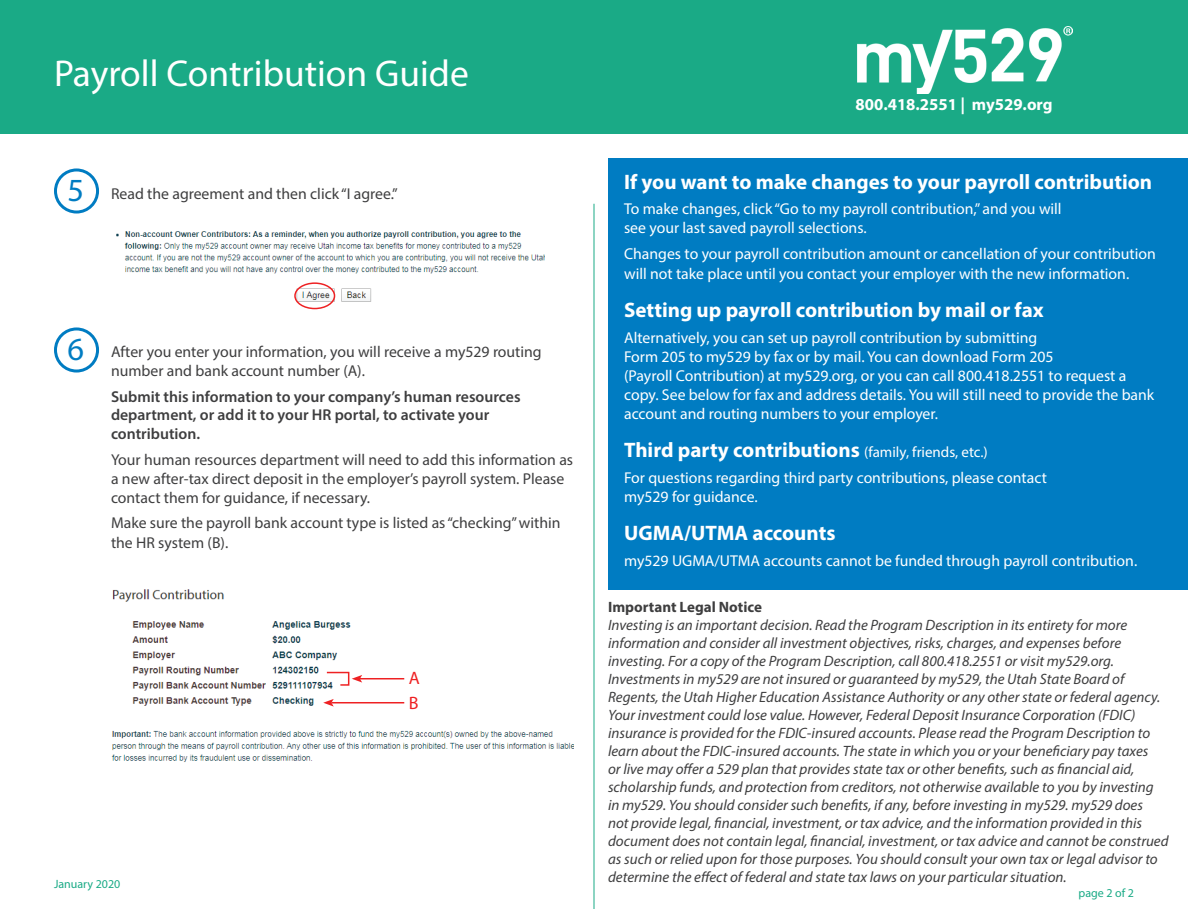
<style>
.page{position:relative;width:1188px;height:918px;background:#fff}
.page>*{position:absolute;margin:0;border:0;box-sizing:border-box;transform-origin:0 0}
.t1{font:37.5px "Myriad Pro";color:#fff}
.t2{font:32.4px "Myriad Pro";color:#007cc2}
.t3{font:700 21px "Myriad Pro";color:#fff}
.t4{font:18px/24.9px "Myriad Pro";color:#ee2123}
.t5{font:700 16.8px "Myriad Pro";color:#fff}
.t6{font:15.75px/18.9px "Myriad Pro";color:#fff}
.t7{font:15.75px/18.9px "Myriad Pro";color:#3e3e3f}
.t8{font:600 15.75px/18.9px "Myriad Pro";color:#3e3e3f}
.t9{font:italic 15px/18px "Myriad Pro";color:#3e3e3f}
.t10{font:700 15px "Myriad Pro";color:#3e3e3f}
.t11{font:12px "Myriad Pro";color:#1aaa86}
.s1{font-size:32.4px;color:#007cc2}
.s2{font-weight:400;font-size:15px}
</style>
<div class="page">
<div style="left:608px;top:158px;width:579px;height:432px;background:#007cc2"></div>
<div style="left:0;top:0;width:1188px;height:134px;background:#1aaa86"></div>
<img style="left:857px;top:26px;width:216px;height:68px">
<hr style="left:594px;top:204px;width:1px;height:705px;background:#1aaa86">
<img style="left:111px;top:589px;width:462px;height:173px">
<div style="left:54px;top:168px;width:45px;height:46px;border:3px solid #007cc2;border-radius:50%"></div>
<div style="left:54px;top:327px;width:45px;height:46px;border:3px solid #007cc2;border-radius:50%"></div>
<img style="left:116px;top:231px;width:428px;height:79px">
<div style="left:294px;top:282px;width:41px;height:27px;border:2px solid #ee2123;border-radius:50%"></div>
<hr style="left:360px;top:678px;width:44px;height:1px;background:#ee2123">
<svg style="left:325px;top:671px;width:37px;height:15px"></svg>
<hr style="left:331px;top:702px;width:73px;height:1px;background:#ee2123">
<svg style="left:323px;top:699px;width:11px;height:8px"></svg>
<h1 class="t1" style="left:54px;top:51px;width:416px">Payroll Contribution Guide</h1>
<p class="t7" style="left:67px;top:184px;width:332px"><span class="s1">5</span> Read the agreement and then click “I agree.”</p>
<h2 class="t2" style="left:67px;top:329px;width:18px">6</h2>
<p class="t7" style="left:111px;top:342px;width:432px">After you enter your information, you will receive a my529 routing number and bank account number (A).</p>
<p class="t8" style="left:111px;top:386px;width:411px">Submit this information to your company’s human resources department, or add it to your HR portal, to activate your contribution.</p>
<p class="t7" style="left:111px;top:450px;width:464px">Your human resources department will need to add this information as a new after-tax direct deposit in the employer’s payroll system. Please contact them for guidance, if necessary.</p>
<p class="t7" style="left:111px;top:513px;width:451px;line-height:19.8px">Make sure the payroll bank account type is listed as “checking” within the HR system (B).</p>
<p class="t4" style="left:409px;top:665px;width:13px">A<br>B</p>
<p class="t11" style="left:54px;top:877px;width:68px">January 2020</p>
<p class="t5" style="left:856px;top:94px;width:199px">800.418.2551 | my529.org</p>
<h3 class="t3" style="left:624px;top:168px;width:530px">If you want to make changes to your payroll contribution</h3>
<p class="t6" style="left:624px;top:199px;width:439px">To make changes, click “Go to my payroll contribution,” and you will see your last saved payroll selections.</p>
<p class="t6" style="left:624px;top:243px;width:533px;line-height:19.8px">Changes to your payroll contribution amount or cancellation of your contribution will not take place until you contact your employer with the new information.</p>
<h3 class="t3" style="left:624px;top:296px;width:421px">Setting up payroll contribution by mail or fax</h3>
<p class="t6" style="left:624px;top:328px;width:532px">Alternatively, you can set up payroll contribution by submitting<br>Form 205 to my529 by fax or by mail. You can download Form 205<br>(Payroll Contribution) at my529.org, or you can call 800.418.2551 to request a copy. See below for fax and address details. You will still need to provide the bank account and routing numbers to your employer.</p>
<h3 class="t3" style="left:624px;top:436px;width:365px">Third party contributions <span class="s2">(family, friends, etc.)</span></h3>
<p class="t6" style="left:624px;top:468px;width:424px">For questions regarding third party contributions, please contact my529 for guidance.</p>
<h3 class="t3" style="left:624px;top:520px;width:213px">UGMA/UTMA accounts</h3>
<p class="t6" style="left:624px;top:551px;width:515px">my529 UGMA/UTMA accounts cannot be funded through payroll contribution.</p>
<p class="t10" style="left:608px;top:597px;width:155px">Important Legal Notice</p>
<p class="t9" style="left:608px;top:615px;width:562px">Investing is an important decision. Read the Program Description in its entirety for more information and consider all investment objectives, risks, charges, and expenses before investing. For a copy of the Program Description, call 800.418.2551 or visit my529.org.<br>Investments in my529 are not insured or guaranteed by my529, the Utah State Board of Regents, the Utah Higher Education Assistance Authority or any other state or federal agency.<br>Your investment could lose value. However, Federal Deposit Insurance Corporation (FDIC) insurance is provided for the FDIC-insured accounts. Please read the Program Description to learn about the FDIC-insured accounts. The state in which you or your beneficiary pay taxes<br>or live may offer a 529 plan that provides state tax or other benefits, such as financial aid, scholarship funds, and protection from creditors, not otherwise available to you by investing in my529. You should consider such benefits, if any, before investing in my529. my529 does<br>not provide legal, financial, investment, or tax advice, and the information provided in this document does not contain legal, financial, investment, or tax advice and cannot be construed as such or relied upon for those purposes. You should consult your own tax or legal advisor to determine the effect of federal and state tax laws on your particular situation.</p>
<p class="t11" style="left:1079px;top:886px;width:57px">page 2 of 2</p>
</div>
